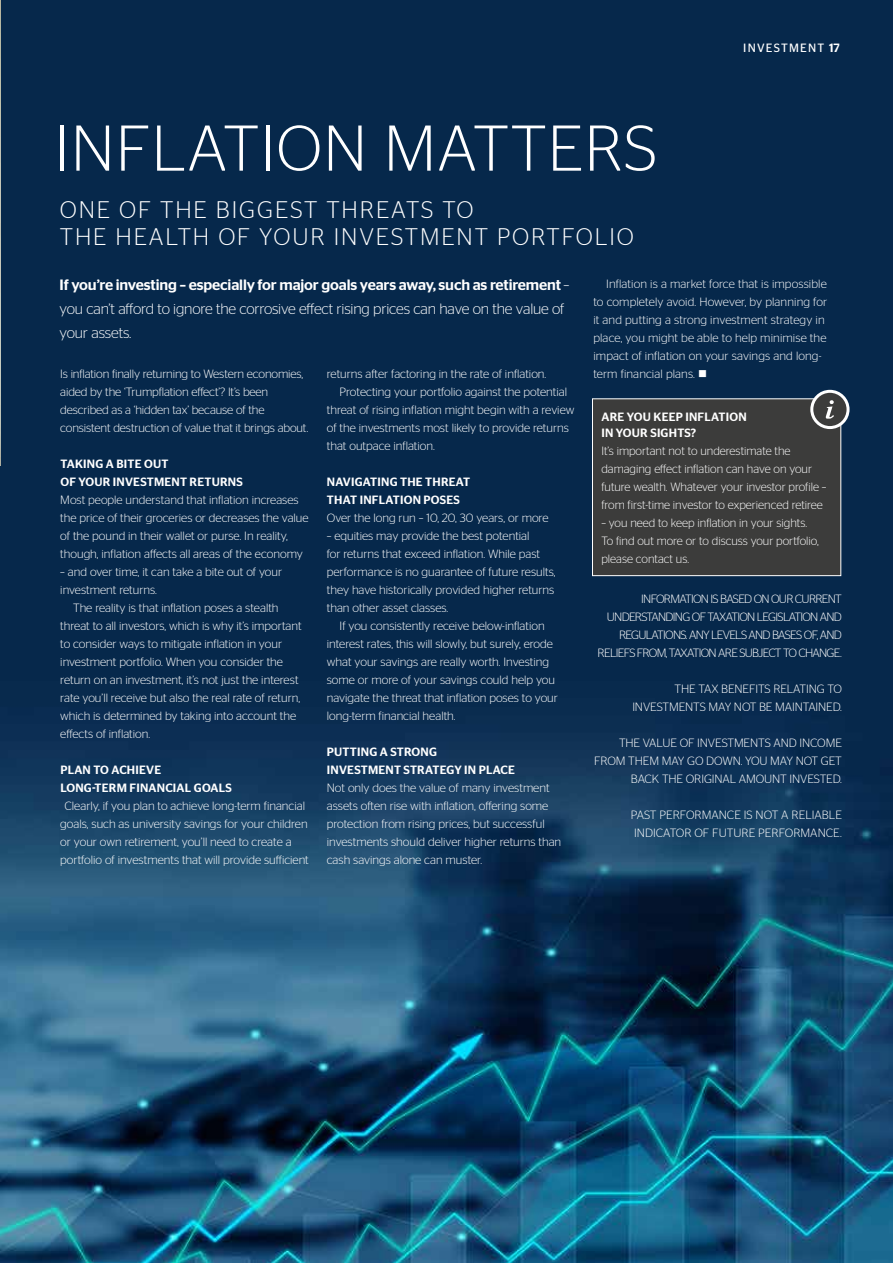
<style>
.page{position:relative;width:893px;height:1263px;background:#fff}
.page>*{position:absolute;margin:0;border:0;box-sizing:border-box;transform-origin:0 0}
.t1{font:300 64.5px "Stag Sans";letter-spacing:.02em;color:#fff}
.t2{font:300 24px/27px "Stag Sans";letter-spacing:.08em;color:#fff}
.t3{font:300 15px/24px "Stag Sans";letter-spacing:-.01em;color:#fff}
.t4{font:300 12px/18px "Stag Sans";color:#fff}
.t5{font:500 12px/18px "Stag Sans";letter-spacing:.02em;color:#fff}
.t6{font:300 12px/18px "Stag Sans";letter-spacing:-.06em;color:#fff;text-align:right}
.t7{font:12px "Stag Sans";letter-spacing:.1em;color:#fff}
.s1{font-weight:500}
</style>
<div class="page">
<img style="left:1px;top:0;width:892px;height:1263px">
<img style="left:0;top:0;width:1px;height:466px">
<div style="left:592px;top:399px;width:249px;height:177px;background:#3c3c3b"></div>
<div style="left:592px;top:398px;width:249px;height:178px;border:1px solid #fff"></div>
<div style="left:812px;top:391px;width:36px;height:37px;background:#3c3c3b;border-radius:50%"></div>
<div style="left:810px;top:390px;width:39px;height:39px;border:3px solid #fff;border-radius:50%"></div>
<svg style="left:826px;top:400px;width:8px;height:19px"></svg>
<p class="t7" style="left:743px;top:41px;width:98px">INVESTMENT <span class="s1">17</span></p>
<h1 class="t1" style="left:55px;top:113px;width:604px">INFLATION MATTERS</h1>
<h2 class="t2" style="left:60px;top:195px;width:576px">ONE OF THE BIGGEST THREATS TO<br>THE HEALTH OF YOUR INVESTMENT PORTFOLIO</h2>
<p class="t3" style="left:60px;top:273px;width:511px"><span class="s1">If you’re investing – especially for major goals years away, such as retirement</span> – you can’t afford to ignore the corrosive effect rising prices can have on the value of your assets.</p>
<p class="t4" style="left:593px;top:275px;width:235px;text-indent:13px">Inflation is a market force that is impossible to completely avoid. However, by planning for it and putting a strong investment strategy in place, you might be able to help minimise the impact of inflation on your savings and long&shy;term financial plans. ■</p>
<p class="t4" style="left:60px;top:365px;width:250px">Is inflation finally returning to Western economies, aided by the ‘Trumpflation effect’? It’s been described as a ‘hidden tax’ because of the consistent destruction of value that it brings about.</p>
<p class="t5" style="left:60px;top:455px;width:184px">TAKING A BITE OUT<br>OF YOUR INVESTMENT RETURNS</p>
<p class="t4" style="left:60px;top:491px;width:250px">Most people understand that inflation increases the price of their groceries or decreases the value of the pound in their wallet or purse. In reality, though, inflation affects all areas of the economy</p>
<p class="t4" style="left:60px;top:563px;width:224px">– and over time, it can take a bite out of your investment returns.</p>
<p class="t4" style="left:60px;top:599px;width:243px;text-indent:13px">The reality is that inflation poses a stealth threat to all investors, which is why it’s important to consider ways to mitigate inflation in your investment portfolio. When you consider the return on an investment, it’s not just the interest rate you’ll receive but also the real rate of return, which is determined by taking into account the effects of inflation.</p>
<p class="t5" style="left:60px;top:761px;width:173px">PLAN TO ACHIEVE<br>LONG-TERM FINANCIAL GOALS</p>
<p class="t4" style="left:60px;top:797px;width:250px;text-indent:4px">Clearly, if you plan to achieve long-term financial goals, such as university savings for your children or your own retirement, you’ll need to create a portfolio of investments that will provide sufficient</p>
<p class="t4" style="left:327px;top:365px;width:221px">returns after factoring in the rate of inflation.</p>
<p class="t4" style="left:340px;top:383px;width:229px">Protecting your portfolio against the potential</p>
<p class="t4" style="left:327px;top:401px;width:249px">threat of rising inflation might begin with a review</p>
<p class="t4" style="left:327px;top:419px;width:244px">of the investments most likely to provide returns</p>
<p class="t4" style="left:327px;top:437px;width:110px">that outpace inflation.</p>
<p class="t5" style="left:327px;top:473px;width:145px">NAVIGATING THE THREAT<br>THAT INFLATION POSES</p>
<p class="t4" style="left:327px;top:509px;width:223px">Over the long run – 10, 20, 30 years, or more</p>
<p class="t4" style="left:327px;top:527px;width:230px">– equities may provide the best potential<br>for returns that exceed inflation. While past performance is no guarantee of future results, they have historically provided higher returns than other asset classes.</p>
<p class="t4" style="left:327px;top:617px;width:233px;text-indent:13px">If you consistently receive below-inflation interest rates, this will slowly, but surely, erode what your savings are really worth. Investing some or more of your savings could help you navigate the threat that inflation poses to your long-term financial health.</p>
<p class="t5" style="left:327px;top:743px;width:190px">PUTTING A STRONG<br>INVESTMENT STRATEGY IN PLACE</p>
<p class="t4" style="left:327px;top:779px;width:236px">Not only does the value of many investment assets often rise with inflation, offering some protection from rising prices, but successful investments should deliver higher returns than cash savings alone can muster.</p>
<p class="t5" style="left:601px;top:408px;width:147px;line-height:16.5px">ARE YOU KEEP INFLATION<br>IN YOUR SIGHTS?</p>
<p class="t4" style="left:601px;top:442px;width:227px">It’s important not to underestimate the damaging effect inflation can have on your future wealth. Whatever your investor profile – from first-time investor to experienced retiree</p>
<p class="t4" style="left:601px;top:514px;width:219px">– you need to keep inflation in your sights.<br>To find out more or to discuss your portfolio, please contact us.</p>
<p class="t6" style="left:598px;top:590px;width:246px">INFORMATION IS BASED ON OUR CURRENT UNDERSTANDING OF TAXATION LEGISLATION AND REGULATIONS. ANY LEVELS AND BASES OF, AND RELIEFS FROM, TAXATION ARE SUBJECT TO CHANGE.</p>
<p class="t4" style="left:632px;top:680px;width:211px;text-align:right">THE TAX BENEFITS RELATING TO<br>INVESTMENTS MAY NOT BE MAINTAINED.</p>
<p class="t4" style="left:594px;top:734px;width:249px;text-align:right">THE VALUE OF INVESTMENTS AND INCOME<br>FROM THEM MAY GO DOWN. YOU MAY NOT GET<br>BACK THE ORIGINAL AMOUNT INVESTED.</p>
<p class="t4" style="left:631px;top:806px;width:213px">PAST PERFORMANCE IS NOT A RELIABLE<br>INDICATOR OF FUTURE PERFORMANCE.</p>
</div>
